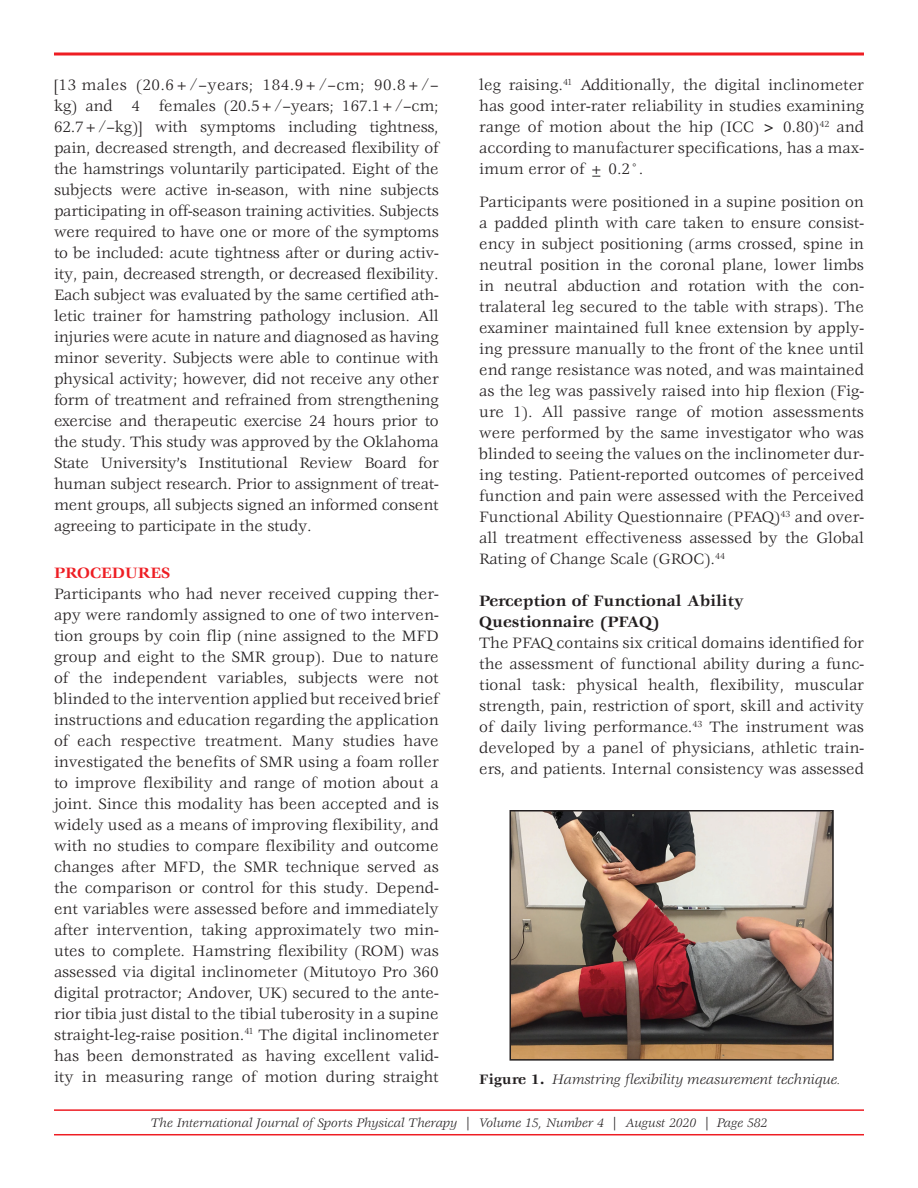
<style>
.page{position:relative;width:918px;height:1188px;background:#fff}
.page>*{position:absolute;margin:0;border:0;box-sizing:border-box;transform-origin:0 0}
.t1{font:16.5px/21px "Veljovic Std";color:#231f20;text-align:justify}
.t2{font:700 16.5px/21px "Veljovic Std";color:#231f20}
.t3{font:700 16.5px "Veljovic Std";color:#ee1d23}
.t4{font:italic 15px "Veljovic Std";color:#231f20}
.t5{font:italic 13.5px "Veljovic Std";color:#231f20}
.s1{font-weight:700;font-style:normal}
</style>
<div class="page">
<hr style="left:54px;top:1109px;width:810px;height:2px;background:#ee1d23">
<hr style="left:54px;top:1134px;width:810px;height:1px;background:#ee1d23">
<svg style="left:54px;top:52px;width:810px;height:4px"></svg>
<img style="left:513px;top:813px;width:318px;height:245px">
<div style="left:510px;top:810px;width:324px;height:251px;border:2px solid #231f20"></div>
<p class="t1" style="left:54px;top:75px;width:386px">[13 males (20.6+/–years; 184.9+/–cm; 90.8+/– kg) and 4 females (20.5+/–years; 167.1+/–cm; 62.7+/–kg)] with symptoms including tightness, pain, decreased strength, and decreased flexibility of the hamstrings voluntarily participated. Eight of the subjects were active in-season, with nine subjects participating in off-season training activities. Subjects were required to have one or more of the symptoms to be included: acute tightness after or during activ&shy;ity, pain, decreased strength, or decreased flexibility.<br>Each subject was evaluated by the same certified ath&shy;letic trainer for hamstring pathology inclusion. All injuries were acute in nature and diagnosed as having minor severity. Subjects were able to continue with physical activity; however, did not receive any other form of treatment and refrained from strengthening exercise and therapeutic exercise 24 hours prior to the study. This study was approved by the Oklahoma State University’s Institutional Review Board for human subject research. Prior to assignment of treat&shy;ment groups, all subjects signed an informed consent agreeing to participate in the study.</p>
<p class="t3" style="left:54px;top:566px;width:118px">PROCEDURES</p>
<p class="t1" style="left:54px;top:584px;width:386px">Participants who had never received cupping ther&shy;apy were randomly assigned to one of two interven&shy;tion groups by coin flip (nine assigned to the MFD group and eight to the SMR group). Due to nature of the independent variables, subjects were not blinded to the intervention applied but received brief instructions and education regarding the application of each respective treatment. Many studies have investigated the benefits of SMR using a foam roller to improve flexibility and range of motion about a joint. Since this modality has been accepted and is widely used as a means of improving flexibility, and with no studies to compare flexibility and outcome changes after MFD, the SMR technique served as the comparison or control for this study. Depend&shy;ent variables were assessed before and immediately after intervention, taking approximately two min&shy;utes to complete. Hamstring flexibility (ROM) was assessed via digital inclinometer (Mitutoyo Pro 360 digital protractor; Andover, UK) secured to the ante&shy;rior tibia just distal to the tibial tuberosity in a supine straight-leg-raise position.<sup>41</sup> The digital inclinometer has been demonstrated as having excellent valid&shy;ity in measuring range of motion during straight</p>
<p class="t1" style="left:479px;top:75px;width:386px">leg raising.<sup>41</sup> Additionally, the digital inclinometer has good inter-rater reliability in studies examining range of motion about the hip (ICC &gt; 0.80)<sup>42</sup> and according to manufacturer specifications, has a max&shy;imum error of ± 0.2°.</p>
<p class="t1" style="left:479px;top:192px;width:386px">Participants were positioned in a supine position on a padded plinth with care taken to ensure consist&shy;ency in subject positioning (arms crossed, spine in neutral position in the coronal plane, lower limbs in neutral abduction and rotation with the con&shy;tralateral leg secured to the table with straps). The examiner maintained full knee extension by apply&shy;ing pressure manually to the front of the knee until end range resistance was noted, and was maintained as the leg was passively raised into hip flexion (Fig&shy;ure 1). All passive range of motion assessments were performed by the same investigator who was blinded to seeing the values on the inclinometer dur&shy;ing testing. Patient-reported outcomes of perceived function and pain were assessed with the Perceived Functional Ability Questionnaire (PFAQ)<sup>43</sup> and over&shy;all treatment effectiveness assessed by the Global Rating of Change Scale (GROC).<sup>44</sup></p>
<p class="t2" style="left:479px;top:591px;width:266px">Perception of Functional Ability<br>Questionnaire (PFAQ)</p>
<p class="t1" style="left:479px;top:633px;width:386px">The PFAQ contains six critical domains identified for the assessment of functional ability during a func&shy;tional task: physical health, flexibility, muscular strength, pain, restriction of sport, skill and activity of daily living performance.<sup>43</sup> The instrument was developed by a panel of physicians, athletic train&shy;ers, and patients. Internal consistency was assessed</p>
<p class="t4" style="left:479px;top:1073px;width:363px"><span class="s1">Figure 1.</span> Hamstring flexibility measurement technique.</p>
<p class="t5" style="left:151px;top:1117px;width:618px">The International Journal of Sports Physical Therapy | Volume 15, Number 4 | August 2020 | Page 582</p>
</div>
